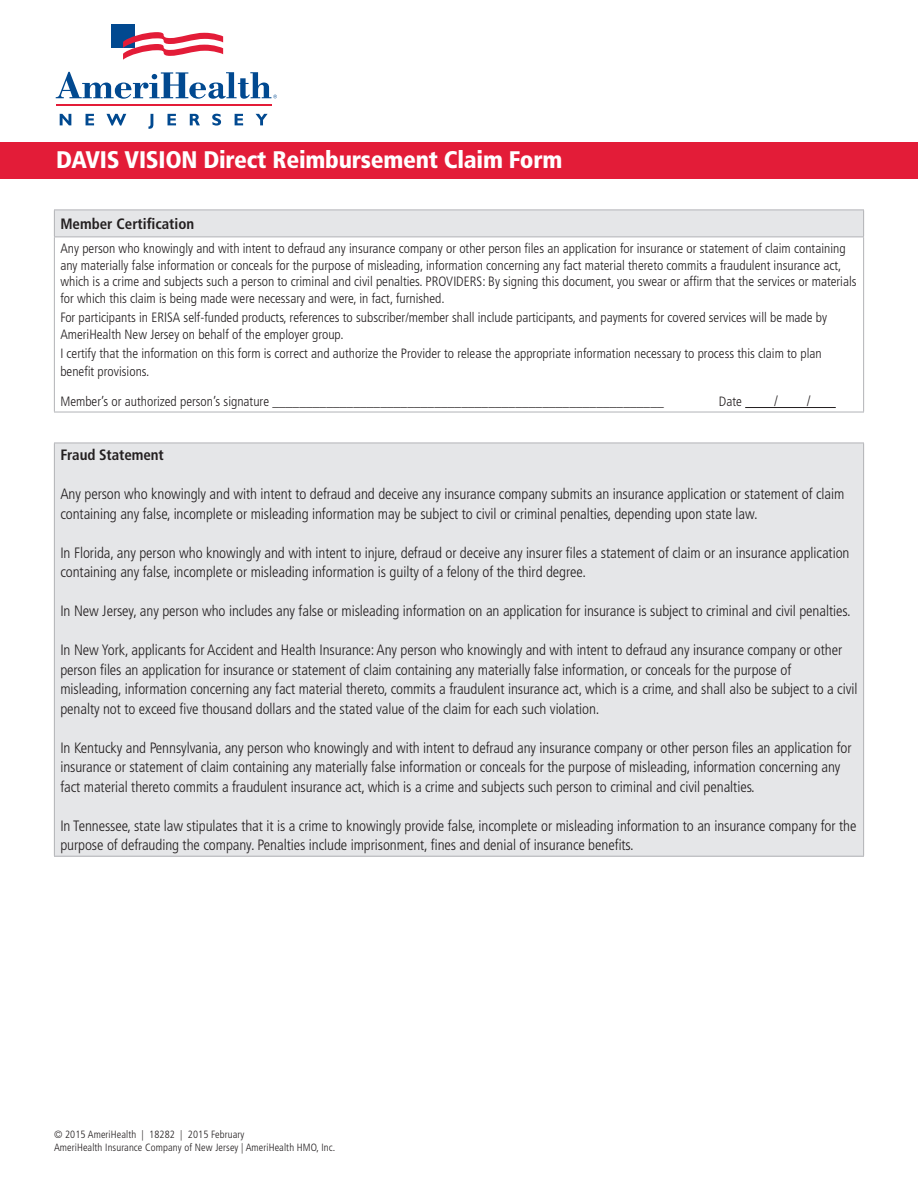
<style>
.page{position:relative;width:918px;height:1188px;background:#fff}
.page>*{position:absolute;margin:0;border:0;box-sizing:border-box;transform-origin:0 0}
.t1{font:900 condensed 24px "Frutiger LT";letter-spacing:-.01em;color:#fff}
.t2{font:300 condensed 15px/19.5px "Frutiger LT";letter-spacing:-.005em;color:#231f20}
.t3{font:700 condensed 15px "Frutiger LT";color:#231f20}
.t4{font:300 condensed 13.5px/16.5px "Frutiger LT";color:#231f20}
.t5{font:300 condensed 10.5px/12.6px "Frutiger LT";letter-spacing:.01em;color:#231f20}
</style>
<div class="page">
<div style="left:111px;top:24px;width:24px;height:24px;background:#014990"></div>
<svg style="left:123px;top:32px;width:100px;height:28px"></svg>
<svg style="left:56px;top:72px;width:221px;height:27px"></svg>
<hr style="left:56px;top:104px;width:215px;height:1px;background:#e31c38">
<svg style="left:60px;top:114px;width:11px;height:11px"></svg>
<svg style="left:86px;top:114px;width:8px;height:11px"></svg>
<svg style="left:107px;top:114px;width:19px;height:12px"></svg>
<svg style="left:148px;top:114px;width:5px;height:15px"></svg>
<svg style="left:168px;top:114px;width:8px;height:11px"></svg>
<svg style="left:190px;top:114px;width:10px;height:11px"></svg>
<svg style="left:212px;top:114px;width:9px;height:12px"></svg>
<svg style="left:235px;top:114px;width:8px;height:11px"></svg>
<svg style="left:256px;top:114px;width:12px;height:11px"></svg>
<div style="left:0;top:143px;width:918px;height:36px;background:#e31c38"></div>
<div style="left:54px;top:443px;width:810px;height:413px;background:#e5e6e8"></div>
<hr style="left:54px;top:443px;width:810px;height:1px;background:#b2b3b7">
<hr style="left:54px;top:443px;width:1px;height:413px;background:#b2b3b7">
<hr style="left:863px;top:443px;width:1px;height:413px;background:#b2b3b7">
<hr style="left:54px;top:856px;width:810px;height:1px;background:#b2b3b7">
<div style="left:54px;top:210px;width:810px;height:27px;background:#e5e6e8"></div>
<hr style="left:54px;top:210px;width:810px;height:1px;background:#b2b3b7">
<svg style="left:54px;top:211px;width:1px;height:26px"></svg>
<svg style="left:863px;top:211px;width:1px;height:26px"></svg>
<hr style="left:54px;top:237px;width:810px;height:1px;background:#b2b3b7">
<hr style="left:54px;top:237px;width:1px;height:175px;background:#b2b3b7">
<hr style="left:863px;top:237px;width:1px;height:175px;background:#b2b3b7">
<hr style="left:54px;top:412px;width:810px;height:1px;background:#b2b3b7">
<hr style="left:745px;top:407px;width:91px;height:1px;background:#231f20">
<h1 class="t1" style="left:56px;top:146px;width:508px">DAVIS VISION Direct Reimbursement Claim Form</h1>
<p class="t3" style="left:60px;top:215px;width:135px">Member Certification</p>
<p class="t4" style="left:60px;top:240px;width:798px">Any person who knowingly and with intent to defraud any insurance company or other person files an application for insurance or statement of claim containing any materially false information or conceals for the purpose of misleading, information concerning any fact material thereto commits a fraudulent insurance act, which is a crime and subjects such a person to criminal and civil penalties. PROVIDERS: By signing this document, you swear or affirm that the services or materials for which this claim is being made were necessary and were, in fact, furnished.</p>
<p class="t4" style="left:60px;top:309px;width:768px">For participants in ERISA self-funded products, references to subscriber/member shall include participants, and payments for covered services will be made by<br>AmeriHealth New Jersey on behalf of the employer group.</p>
<p class="t4" style="left:60px;top:345px;width:763px;line-height:18px">I certify that the information on this form is correct and authorize the Provider to release the appropriate information necessary to process this claim to plan benefit provisions.</p>
<p class="t4" style="left:60px;top:393px;width:605px">Member’s or authorized person’s signature __________________________________________________________</p>
<p class="t4" style="left:719px;top:393px;width:25px">Date</p>
<p class="t2" style="left:774px;top:391px;width:5px">/</p>
<p class="t2" style="left:807px;top:391px;width:5px">/</p>
<p class="t3" style="left:60px;top:446px;width:105px">Fraud Statement</p>
<p class="t2" style="left:60px;top:484px;width:786px">Any person who knowingly and with intent to defraud and deceive any insurance company submits an insurance application or statement of claim containing any false, incomplete or misleading information may be subject to civil or criminal penalties, depending upon state law.</p>
<p class="t2" style="left:60px;top:543px;width:791px">In Florida, any person who knowingly and with intent to injure, defraud or deceive any insurer files a statement of claim or an insurance application containing any false, incomplete or misleading information is guilty of a felony of the third degree.</p>
<p class="t2" style="left:60px;top:601px;width:792px">In New Jersey, any person who includes any false or misleading information on an application for insurance is subject to criminal and civil penalties.</p>
<p class="t2" style="left:60px;top:640px;width:799px">In New York, applicants for Accident and Health Insurance: Any person who knowingly and with intent to defraud any insurance company or other person files an application for insurance or statement of claim containing any materially false information, or conceals for the purpose of<br>misleading, information concerning any fact material thereto, commits a fraudulent insurance act, which is a crime, and shall also be subject to a civil penalty not to exceed five thousand dollars and the stated value of the claim for each such violation.</p>
<p class="t2" style="left:60px;top:738px;width:793px">In Kentucky and Pennsylvania, any person who knowingly and with intent to defraud any insurance company or other person files an application for insurance or statement of claim containing any materially false information or conceals for the purpose of misleading, information concerning any fact material thereto commits a fraudulent insurance act, which is a crime and subjects such person to criminal and civil penalties.</p>
<p class="t2" style="left:60px;top:816px;width:798px">In Tennessee, state law stipulates that it is a crime to knowingly provide false, incomplete or misleading information to an insurance company for the purpose of defrauding the company. Penalties include imprisonment, fines and denial of insurance benefits.</p>
<p class="t5" style="left:54px;top:1129px;width:283px">© 2015 AmeriHealth | 18282 | 2015 February<br>AmeriHealth Insurance Company of New Jersey | AmeriHealth HMO, Inc.</p>
</div>
